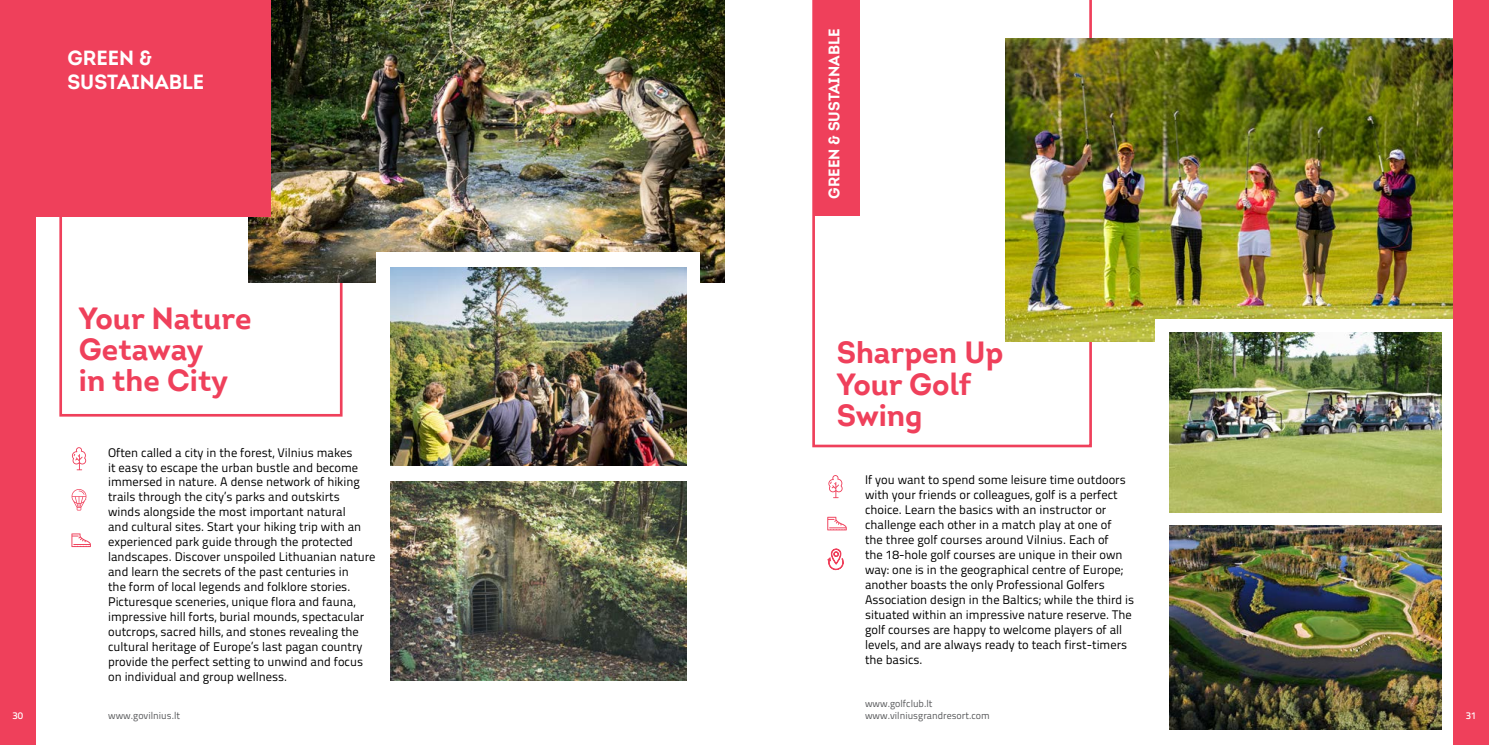
<style>
.page{position:relative;width:1489px;height:745px;background:#fff}
.page>*{position:absolute;margin:0;border:0;box-sizing:border-box;transform-origin:0 0}
.t1{font:700 29.88px/31.1px "Intro";color:#ef405b}
.t2{font:700 19.88px/23.9px "Intro";color:#fff}
.t3{font:700 15px "Intro";color:#fff}
.t4{font:12.5px/15px "Titillium VLN";color:#000}
.t5{font:10px "Titillium VLN";color:#58595b}
.t6{font:600 10px "Titillium VLN";color:#fff}
</style>
<div class="page">
<svg style="left:59px;top:216px;width:283px;height:200px"></svg>
<img style="left:249px;top:0;width:475px;height:283px">
<div style="left:376px;top:252px;width:323px;height:447px;background:#fff"></div>
<div style="left:0;top:0;width:270px;height:216px;background:#ef405b"></div>
<img style="left:390px;top:267px;width:296px;height:198px">
<img style="left:390px;top:481px;width:296px;height:198px">
<svg style="left:72px;top:447px;width:14px;height:23px"></svg>
<svg style="left:812px;top:0;width:279px;height:447px"></svg>
<img style="left:1005px;top:39px;width:448px;height:302px">
<div style="left:1155px;top:319px;width:316px;height:383px;background:#fff"></div>
<div style="left:813px;top:0;width:46px;height:216px;background:#ef405b"></div>
<img style="left:1169px;top:332px;width:272px;height:180px">
<img style="left:1169px;top:525px;width:272px;height:203px">
<svg style="left:828px;top:475px;width:14px;height:23px"></svg>
<svg style="left:72px;top:489px;width:14px;height:21px"></svg>
<svg style="left:71px;top:533px;width:20px;height:13px"></svg>
<svg style="left:827px;top:516px;width:19px;height:14px"></svg>
<svg style="left:827px;top:548px;width:16px;height:23px"></svg>
<div style="left:0;top:0;width:35px;height:744px;background:#ef405b"></div>
<div style="left:1453px;top:0;width:35px;height:744px;background:#ef405b"></div>
<h2 class="t2" style="left:67px;top:46px;width:138px">GREEN &amp;<br>SUSTAINABLE</h2>
<h1 class="t1" style="left:79px;top:302px;width:174px">Your Nature<br>Getaway<br>in the City</h1>
<p class="t4" style="left:108px;top:443px;width:269px">Often called a city in the forest, Vilnius makes<br>it easy to escape the urban bustle and become immersed in nature. A dense network of hiking trails through the city’s parks and outskirts<br>winds alongside the most important natural<br>and cultural sites. Start your hiking trip with an experienced park guide through the protected landscapes. Discover unspoiled Lithuanian nature and learn the secrets of the past centuries in<br>the form of local legends and folklore stories.<br>Picturesque sceneries, unique flora and fauna, impressive hill forts, burial mounds, spectacular outcrops, sacred hills, and stones revealing the cultural heritage of Europe’s last pagan country provide the perfect setting to unwind and focus on individual and group wellness.</p>
<p class="t3" style="left:824px;top:198px;width:171px;rotate:-90deg">GREEN &amp; SUSTAINABLE</p>
<h1 class="t1" style="left:836px;top:337px;width:168px">Sharpen Up<br>Your Golf<br>Swing</h1>
<p class="t4" style="left:865px;top:471px;width:271px">If you want to spend some leisure time outdoors with your friends or colleagues, golf is a perfect choice. Learn the basics with an instructor or challenge each other in a match play at one of<br>the three golf courses around Vilnius. Each of<br>the 18-hole golf courses are unique in their own way: one is in the geographical centre of Europe; another boasts the only Professional Golfers Association design in the Baltics; while the third is situated within an impressive nature reserve. The golf courses are happy to welcome players of all levels, and are always ready to teach first-timers the basics.</p>
<p class="t5" style="left:865px;top:695px;width:69px">www.golfclub.lt</p>
<p class="t6" style="left:12px;top:707px;width:12px">30</p>
<p class="t5" style="left:865px;top:707px;width:126px">www.vilniusgrandresort.com</p>
<p class="t6" style="left:1465px;top:707px;width:12px">31</p>
<p class="t5" style="left:108px;top:707px;width:74px">www.govilnius.lt</p>
</div>
